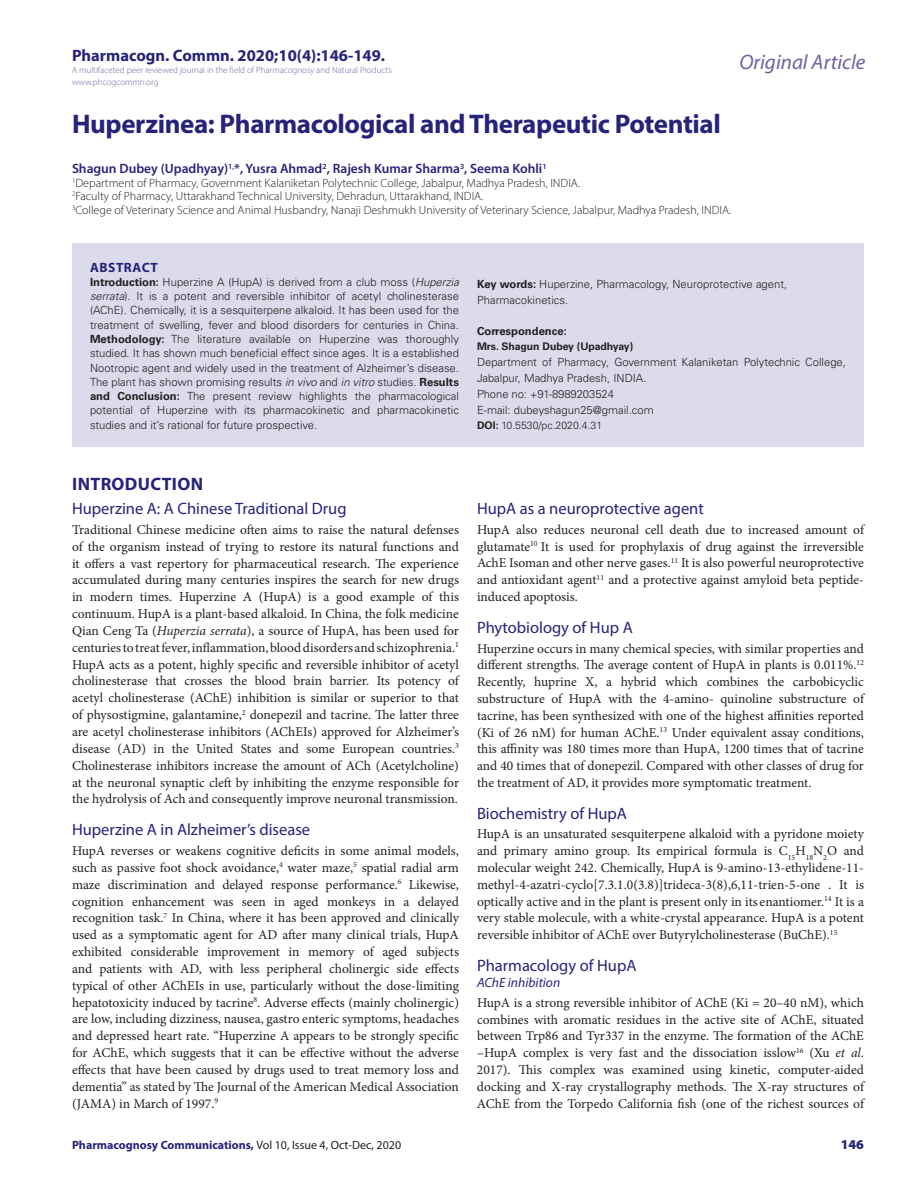
<style>
.page{position:relative;width:918px;height:1188px;background:#fff}
.page>*{position:absolute;margin:0;border:0;box-sizing:border-box;transform-origin:0 0}
.CT{font:700 27px "Myriad Pro";letter-spacing:-.015em;color:#26237b}
.t1{font:italic 21px "Myriad Pro";color:#6964a1}
._1_HD{font:700 18px "Myriad Pro";letter-spacing:.02em;color:#26237b}
._2_HD{font:16.5px "Myriad Pro";color:#26237b}
.t2{font:700 16.5px "Myriad Pro";color:#26237b}
.TXT{font:13.5px/16.8px "Minion Pro";color:#231f20;text-align:justify}
.CA{font:600 13.5px "Myriad Pro";color:#26237b}
._3_HD{font:italic 13.5px "Myriad Pro";color:#26237b}
.ABS_HD{font:700 13.5px "Myriad Pro";letter-spacing:.04em;color:#26237b}
.RRH{font:900 13.5px "Myriad Pro";color:#26237b}
.CA_Aff{font:300 12px "Myriad Pro";color:#231f20}
.RRH-2{font:700 12px "Myriad Pro";color:#26237b}
.ABS_TXT{font:300 11.25px/14.2px "Univers LT Std";color:#231f20}
.ABS_TXT-2{font:700 11.25px "Univers LT Std";color:#231f20}
.ABS_TXT-3{font:700 10.5px "Univers LT Std";letter-spacing:-.005em;color:#231f20}
.ABS_TXT-4{font:300 10.5px "Univers LT Std";color:#231f20}
.t3{font:300 9px/12px "Myriad Pro";color:#6964a1}
.s1{font-weight:700}
.s2{font-style:italic}
.s3{font-weight:400;color:#231f20}
</style>
<div class="page">
<div style="left:72px;top:244px;width:792px;height:203px;background:#dcdbeb"></div>
<p class="t2" style="left:72px;top:45px;width:315px">Pharmacogn. Commn. 2020;10(4):146-149.</p>
<p class="t3" style="left:72px;top:64px;width:321px">A multifaceted peer reviewed journal in the field of Pharmacognosy and Natural Products www.phcogcommn.org</p>
<h2 class="t1" style="left:739px;top:49px;width:128px">Original Article</h2>
<p class="CT" style="left:72px;top:106px;width:650px">Huperzinea: Pharmacological and Therapeutic Potential</p>
<p class="CA" style="left:72px;top:160px;width:476px">Shagun Dubey (Upadhyay)<sup>1,</sup>*, Yusra Ahmad<sup>2</sup>, Rajesh Kumar Sharma<sup>3</sup>, Seema Kohli<sup>1</sup></p>
<p class="CA_Aff" style="left:72px;top:175px;width:509px"><sup>1</sup>Department of Pharmacy, Government Kalaniketan Polytechnic College, Jabalpur, Madhya Pradesh, INDIA.</p>
<p class="CA_Aff" style="left:72px;top:189px;width:413px"><sup>2</sup>Faculty of Pharmacy, Uttarakhand Technical University, Dehradun, Uttarakhand, INDIA.</p>
<p class="CA_Aff" style="left:72px;top:202px;width:661px"><sup>3</sup>College of Veterinary Science and Animal Husbandry, Nanaji Deshmukh University of Veterinary Science, Jabalpur, Madhya Pradesh, INDIA.</p>
<p class="ABS_HD" style="left:90px;top:258px;width:69px">ABSTRACT</p>
<p class="ABS_TXT" style="left:90px;top:275px;width:371px;text-align:justify"><span class="s1">Introduction:</span> Huperzine A (HupA) is derived from a club moss (<span class="s2">Huperzia serrata</span>). It is a potent and reversible inhibitor of acetyl cholinesterase (AChE). Chemically, it is a sesquiterpene alkaloid. It has been used for the treatment of swelling, fever and blood disorders for centuries in China.<br><span class="s1">Methodology:</span> The literature available on Huperzine was thoroughly studied. It has shown much beneficial effect since ages. It is a established Nootropic agent and widely used in the treatment of Alzheimer’s disease.<br>The plant has shown promising results <span class="s2">in vivo</span> and <span class="s2">in vitro</span> studies. <span class="s1">Results and Conclusion:</span> The present review highlights the pharmacological potential of Huperzine with its pharmacokinetic and pharmacokinetic studies and it’s rational for future prospective.</p>
<p class="ABS_TXT" style="left:477px;top:276px;width:312px;line-height:15.9px"><span class="s1">Key words:</span> Huperzine, Pharmacology, Neuroprotective agent,<br>Pharmacokinetics.</p>
<p class="ABS_TXT-2" style="left:477px;top:325px;width:91px">Correspondence:</p>
<p class="ABS_TXT-3" style="left:477px;top:340px;width:158px">Mrs. Shagun Dubey (Upadhyay)</p>
<p class="ABS_TXT" style="left:477px;top:354px;width:370px;line-height:15.9px">Department of Pharmacy, Government Kalaniketan Polytechnic College,<br>Jabalpur, Madhya Pradesh, INDIA.</p>
<p class="ABS_TXT" style="left:477px;top:387px;width:139px">Phone no: +91-8989203524</p>
<p class="ABS_TXT" style="left:477px;top:402px;width:178px">E-mail: dubeyshagun25@gmail.com</p>
<p class="ABS_TXT-4" style="left:477px;top:419px;width:127px"><span class="s1">DOI:</span> 10.5530/pc.2020.4.31</p>
<p class="_1_HD" style="left:72px;top:472px;width:132px">INTRODUCTION</p>
<p class="_2_HD" style="left:72px;top:498px;width:276px">Huperzine A: A Chinese Traditional Drug</p>
<p class="TXT" style="left:72px;top:521px;width:389px">Traditional Chinese medicine often aims to raise the natural defenses of the organism instead of trying to restore its natural functions and it offers a vast repertory for pharmaceutical research. The experience accumulated during many centuries inspires the search for new drugs in modern times. Huperzine A (HupA) is a good example of this continuum. HupA is a plant-based alkaloid. In China, the folk medicine Qian Ceng Ta (<span class="s2">Huperzia serrata</span>), a source of HupA, has been used for centuries to treat fever, inflammation, blood disorders and schizophrenia.<sup>1<br></sup>HupA acts as a potent, highly specific and reversible inhibitor of acetyl cholinesterase that crosses the blood brain barrier. Its potency of acetyl cholinesterase (AChE) inhibition is similar or superior to that of physostigmine, galantamine,<sup>2</sup> donepezil and tacrine. The latter three are acetyl cholinesterase inhibitors (AChEIs) approved for Alzheimer’s disease (AD) in the United States and some European countries.<sup>3<br></sup>Cholinesterase inhibitors increase the amount of ACh (Acetylcholine) at the neuronal synaptic cleft by inhibiting the enzyme responsible for the hydrolysis of Ach and consequently improve neuronal transmission.</p>
<p class="_2_HD" style="left:72px;top:819px;width:240px">Huperzine A in Alzheimer’s disease</p>
<p class="TXT" style="left:72px;top:842px;width:389px">HupA reverses or weakens cognitive deficits in some animal models, such as passive foot shock avoidance,<sup>4</sup> water maze,<sup>5</sup> spatial radial arm maze discrimination and delayed response performance.<sup>6</sup> Likewise, cognition enhancement was seen in aged monkeys in a delayed recognition task.<sup>7</sup> In China, where it has been approved and clinically used as a symptomatic agent for AD after many clinical trials, HupA exhibited considerable improvement in memory of aged subjects and patients with AD, with less peripheral cholinergic side effects typical of other AChEIs in use, particularly without the dose-limiting hepatotoxicity induced by tacrine<sup>8</sup>. Adverse effects (mainly cholinergic) are low, including dizziness, nausea, gastro enteric symptoms, headaches and depressed heart rate. ‘‘Huperzine A appears to be strongly specific for AChE, which suggests that it can be effective without the adverse effects that have been caused by drugs used to treat memory loss and dementia’’ as stated by The Journal of the American Medical Association (JAMA) in March of 1997.<sup>9</sup></p>
<p class="_2_HD" style="left:477px;top:498px;width:228px">HupA as a neuroprotective agent</p>
<p class="TXT" style="left:477px;top:521px;width:389px">HupA also reduces neuronal cell death due to increased amount of glutamate<sup>10</sup> It is used for prophylaxis of drug against the irreversible AchE Isoman and other nerve gases.<sup>11</sup> It is also powerful neuroprotective and antioxidant agent<sup>11</sup> and a protective against amyloid beta peptide&shy;induced apoptosis.</p>
<p class="_2_HD" style="left:477px;top:617px;width:157px">Phytobiology of Hup A</p>
<p class="TXT" style="left:477px;top:640px;width:389px">Huperzine occurs in many chemical species, with similar properties and different strengths. The average content of HupA in plants is 0.011%.<sup>12<br></sup>Recently, huprine X, a hybrid which combines the carbobicyclic substructure of HupA with the 4-amino- quinoline substructure of tacrine, has been synthesized with one of the highest affinities reported (Ki of 26 nM) for human AChE.<sup>13</sup> Under equivalent assay conditions, this affinity was 180 times more than HupA, 1200 times that of tacrine and 40 times that of donepezil. Compared with other classes of drug for the treatment of AD, it provides more symptomatic treatment.</p>
<p class="_2_HD" style="left:477px;top:803px;width:152px">Biochemistry of HupA</p>
<p class="TXT" style="left:477px;top:826px;width:389px">HupA is an unsaturated sesquiterpene alkaloid with a pyridone moiety and primary amino group. Its empirical formula is C<sub>15</sub>H<sub>18</sub>N<sub>2</sub>O and molecular weight 242. Chemically, HupA is 9-amino-13-ethylidene-11- methyl-4-azatri-cyclo[7.3.1.0(3.8)]trideca-3(8),6,11-trien-5-one . It is optically active and in the plant is present only in its enantiomer.<sup>14</sup> It is a very stable molecule, with a white-crystal appearance. HupA is a potent reversible inhibitor of AChE over Butyrylcholinesterase (BuChE).<sup>15</sup></p>
<p class="_2_HD" style="left:477px;top:955px;width:161px">Pharmacology of HupA</p>
<p class="_3_HD" style="left:477px;top:974px;width:85px">AChE inhibition</p>
<p class="TXT" style="left:477px;top:994px;width:389px">HupA is a strong reversible inhibitor of AChE (Ki = 20–40 nM), which combines with aromatic residues in the active site of AChE, situated between Trp86 and Tyr337 in the enzyme. The formation of the AChE –HupA complex is very fast and the dissociation isslow<sup>16</sup> (Xu <span class="s2">et al</span>.<br>2017). This complex was examined using kinetic, computer-aided docking and X-ray crystallography methods. The X-ray structures of AChE from the Torpedo California fish (one of the richest sources of</p>
<p class="RRH-2" style="left:72px;top:1138px;width:331px">Pharmacognosy Communications, <span class="s3">Vol 10, Issue 4, Oct-Dec, 2020</span></p>
<p class="RRH" style="left:841px;top:1136px;width:25px">146</p>
</div>
